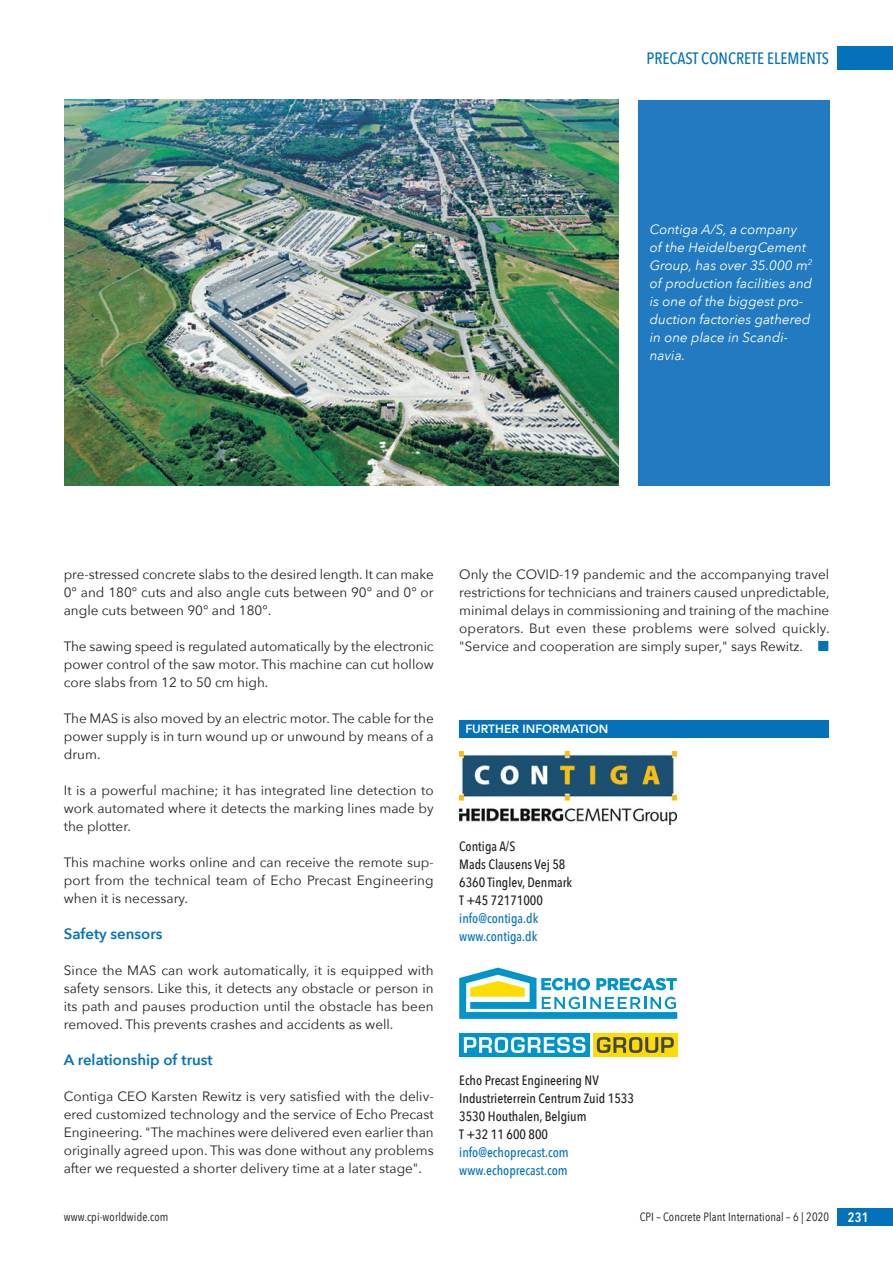
<style>
.page{position:relative;width:893px;height:1263px;background:#fff}
.page>*{position:absolute;margin:0;border:0;box-sizing:border-box;transform-origin:0 0}
.t1{font:500 16.5px "Avenir Next Condensed";color:#0372bb}
.t2{font:600 15px "Avenir Next";color:#0372bb}
.t3{font:13.5px/18px "Avenir Next";color:#231f20;text-align:justify}
.t4{font:italic 13.5px/18px "Avenir Next";color:#fff}
.t5{font:500 13.5px/18px "Avenir Next Condensed";color:#231f20}
.t6{font:500 13.5px/18px "Avenir Next Condensed";color:#0372bb}
.t7{font:600 13.5px "Avenir Next Condensed";color:#fff}
.t8{font:12px "Avenir Next Condensed";letter-spacing:.01em;color:#231f20}
.t9{font:800 12px "Avenir";color:#fff}
.s1{font-family:"European Pi Three";color:#0372bb}
</style>
<div class="page">
<div style="left:838px;top:47px;width:55px;height:23px;background:#0372bb"></div>
<div style="left:838px;top:1208px;width:55px;height:18px;background:#0372bb"></div>
<div style="left:459px;top:721px;width:370px;height:17px;background:#0372bb"></div>
<div style="left:459px;top:1033px;width:131px;height:23px;background:#0094ca"></div>
<div style="left:593px;top:1033px;width:84px;height:23px;background:#fddc03"></div>
<svg style="left:464px;top:1037px;width:121px;height:16px"></svg>
<svg style="left:597px;top:1037px;width:77px;height:16px"></svg>
<svg style="left:459px;top:968px;width:218px;height:51px"></svg>
<img style="left:459px;top:751px;width:218px;height:73px">
<img style="left:64px;top:100px;width:554px;height:386px">
<div style="left:638px;top:100px;width:191px;height:386px;background:#227bc0"></div>
<p class="t1" style="left:646px;top:47px;width:184px">PRECAST CONCRETE ELEMENTS</p>
<p class="t4" style="left:650px;top:221px;width:164px">Contiga A/S, a company of the HeidelbergCement<br>Group, has over 35.000 m<sup>2 </sup>of production facilities and is one of the biggest pro&shy;duction factories gathered in one place in Scandi&shy;navia.</p>
<p class="t3" style="left:64px;top:565px;width:371px">pre-stressed concrete slabs to the desired length. It can make 0° and 180° cuts and also angle cuts between 90° and 0° or angle cuts between 90° and 180°.</p>
<p class="t3" style="left:64px;top:637px;width:371px">The sawing speed is regulated automatically by the electronic power control of the saw motor. This machine can cut hollow core slabs from 12 to 50 cm high.</p>
<p class="t3" style="left:64px;top:709px;width:371px">The MAS is also moved by an electric motor. The cable for the power supply is in turn wound up or unwound by means of a drum.</p>
<p class="t3" style="left:64px;top:781px;width:371px">It is a powerful machine; it has integrated line detection to work automated where it detects the marking lines made by the plotter.</p>
<p class="t3" style="left:64px;top:853px;width:371px">This machine works online and can receive the remote sup&shy;port from the technical team of Echo Precast Engineering when it is necessary.</p>
<p class="t2" style="left:64px;top:924px;width:100px">Safety sensors</p>
<p class="t3" style="left:64px;top:961px;width:371px">Since the MAS can work automatically, it is equipped with safety sensors. Like this, it detects any obstacle or person in its path and pauses production until the obstacle has been removed. This prevents crashes and accidents as well.</p>
<p class="t2" style="left:64px;top:1050px;width:150px">A relationship of trust</p>
<p class="t3" style="left:64px;top:1087px;width:371px">Contiga CEO Karsten Rewitz is very satisfied with the deliv&shy;ered customized technology and the service of Echo Precast Engineering. "The machines were delivered even earlier than originally agreed upon. This was done without any problems after we requested a shorter delivery time at a later stage".</p>
<p class="t3" style="left:459px;top:565px;width:372px">Only the COVID-19 pandemic and the accompanying travel restrictions for technicians and trainers caused unpredictable, minimal delays in commissioning and training of the machine operators. But even these problems were solved quickly. "Service and cooperation are simply super," says Rewitz. <span class="s1">-</span></p>
<p class="t9" style="left:465px;top:721px;width:144px">FURTHER INFORMATION</p>
<p class="t5" style="left:459px;top:837px;width:115px">Contiga A/S<br>Mads Clausens Vej 58<br>6360 Tinglev, Denmark<br>T +45 72171000</p>
<p class="t6" style="left:459px;top:909px;width:81px">info@contiga.dk www.contiga.dk</p>
<p class="t5" style="left:459px;top:1071px;width:176px">Echo Precast Engineering NV<br>Industrieterrein Centrum Zuid 1533<br>3530 Houthalen, Belgium<br>T +32 11 600 800</p>
<p class="t6" style="left:459px;top:1143px;width:111px">info@echoprecast.com www.echoprecast.com</p>
<p class="t8" style="left:64px;top:1209px;width:106px">www.cpi-worldwide.com</p>
<p class="t8" style="left:640px;top:1209px;width:191px">CPI – Concrete Plant International – 6 | 2020</p>
<p class="t7" style="left:848px;top:1208px;width:22px">231</p>
</div>
